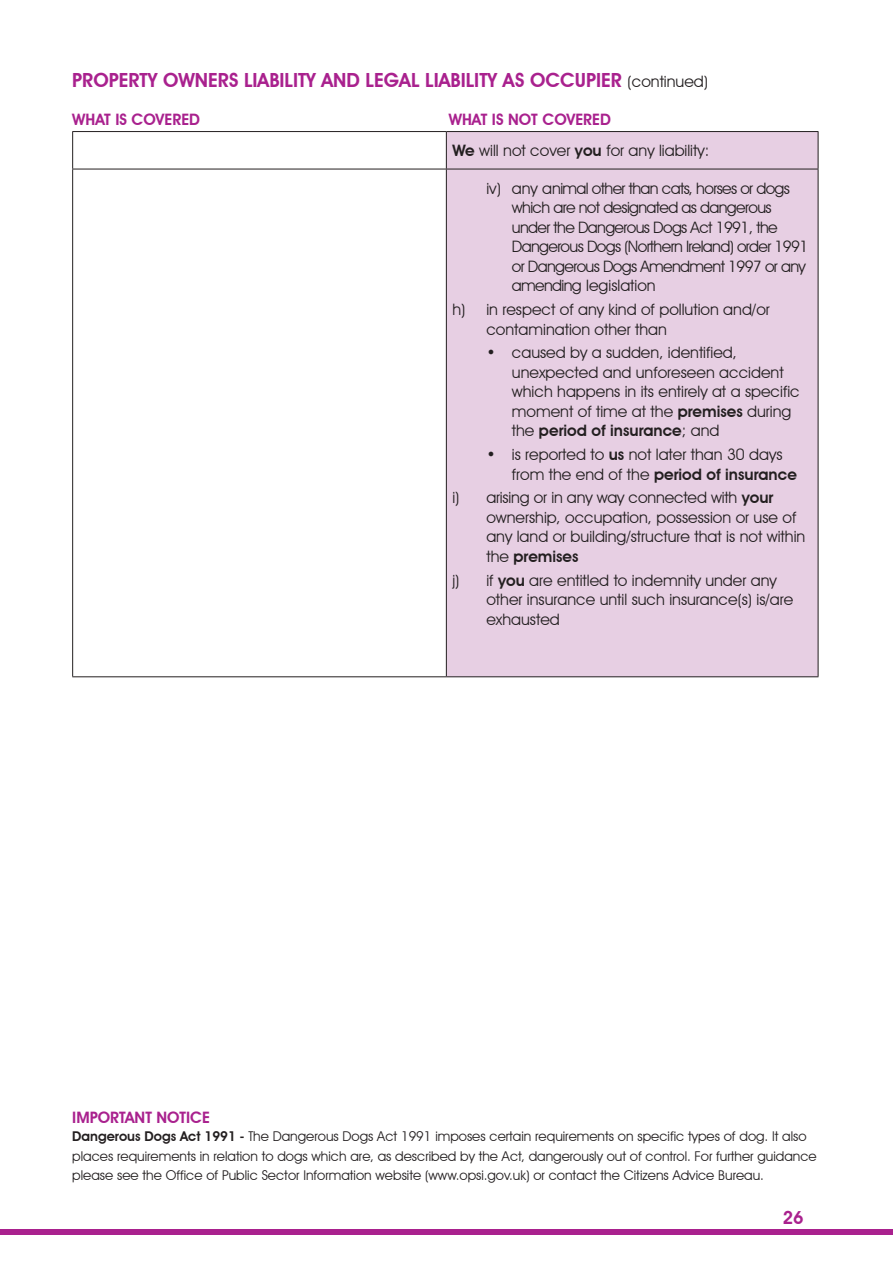
<style>
.page{position:relative;width:893px;height:1263px;background:#fff}
.page>*{position:absolute;margin:0;border:0;box-sizing:border-box;transform-origin:0 0}
.Main_Header{font:600 19.5px "Avant Garde IT Cby BT";color:#a9218e}
.t1{font:600 18px "Avant Garde IT Cby BT";color:#a9218e}
.lettered_points{font:15.75px/19.5px "Avant Garde IT Cby BT";color:#231f20}
.indent_lettered_poin{font:15.75px/19.5px "Avant Garde IT Cby BT";color:#231f20}
.indent_lettered_poin-2{font:15.75px/19.5px "Avant Garde IT Cby BT";letter-spacing:-.04em;color:#231f20}
.Numbered_points{font:600 15.75px "Avant Garde IT Cby BT";color:#a9218e}
.Main_Header-2{font:13.5px/19.2px "Avant Garde IT Cby BT";color:#231f20}
.s1{font-weight:400;font-size:15.75px;color:#231f20}
.s2{font-weight:600}
</style>
<div class="page">
<div style="left:0;top:1229px;width:893px;height:5px;background:#a9218e"></div>
<div style="left:447px;top:132px;width:371px;height:544px;background:#e7cfe3"></div>
<hr style="left:72px;top:131px;width:374px;height:1px;background:#231f20">
<hr style="left:72px;top:132px;width:1px;height:37px;background:#231f20">
<hr style="left:446px;top:131px;width:372px;height:1px;background:#231f20">
<hr style="left:446px;top:132px;width:1px;height:37px;background:#231f20">
<hr style="left:818px;top:132px;width:1px;height:37px;background:#231f20">
<hr style="left:72px;top:169px;width:374px;height:1px;background:#231f20">
<hr style="left:72px;top:169px;width:1px;height:507px;background:#231f20">
<hr style="left:446px;top:169px;width:372px;height:1px;background:#231f20">
<hr style="left:446px;top:169px;width:1px;height:507px;background:#231f20">
<hr style="left:818px;top:169px;width:1px;height:507px;background:#231f20">
<hr style="left:72px;top:676px;width:374px;height:1px;background:#231f20">
<hr style="left:446px;top:676px;width:372px;height:1px;background:#231f20">
<p class="Main_Header" style="left:72px;top:68px;width:637px">PROPERTY OWNERS LIABILITY AND LEGAL LIABILITY AS OCCUPIER <span class="s1">(continued)</span></p>
<p class="Numbered_points" style="left:72px;top:110px;width:129px">WHAT IS COVERED</p>
<p class="Numbered_points" style="left:449px;top:110px;width:164px">WHAT IS NOT COVERED</p>
<p class="lettered_points" style="left:452px;top:141px;width:258px"><span class="s2">We</span> will not cover <span class="s2">you</span> for any liability:</p>
<p class="indent_lettered_poin-2" style="left:512px;top:178px;width:298px;text-indent:-26px">iv) any animal other than cats, horses or dogs which are not designated as dangerous under the Dangerous Dogs Act 1991, the Dangerous Dogs (Northern Ireland) order 1991 or Dangerous Dogs Amendment 1997 or any amending legislation</p>
<p class="lettered_points" style="left:486px;top:300px;width:285px;text-indent:-34px">h) in respect of any kind of pollution and/or contamination other than</p>
<p class="indent_lettered_poin" style="left:512px;top:343px;width:289px;text-indent:-26px">• caused by a sudden, identified, unexpected and unforeseen accident which happens in its entirely at a specific moment of time at the <span class="s2">premises</span> during the <span class="s2">period of insurance</span>; and</p>
<p class="indent_lettered_poin" style="left:512px;top:445px;width:286px;text-indent:-26px">• is reported to <span class="s2">us</span> not later than 30 days from the end of the <span class="s2">period of insurance</span></p>
<p class="lettered_points" style="left:486px;top:488px;width:320px;text-indent:-34px">i) arising or in any way connected with <span class="s2">your </span>ownership, occupation, possession or use of any land or building/structure that is not within the <span class="s2">premises</span></p>
<p class="lettered_points" style="left:486px;top:570px;width:308px;text-indent:-34px">j) if <span class="s2">you</span> are entitled to indemnity under any other insurance until such insurance(s) is/are exhausted</p>
<p class="Numbered_points" style="left:72px;top:1108px;width:139px">IMPORTANT NOTICE</p>
<p class="Main_Header-2" style="left:72px;top:1127px;width:746px"><span class="s2">Dangerous Dogs Act 1991 -</span> The Dangerous Dogs Act 1991 imposes certain requirements on specific types of dog. It also places requirements in relation to dogs which are, as described by the Act, dangerously out of control. For further guidance please see the Office of Public Sector Information website (www.opsi.gov.uk) or contact the Citizens Advice Bureau.</p>
<p class="t1" style="left:783px;top:1207px;width:22px">26</p>
</div>
